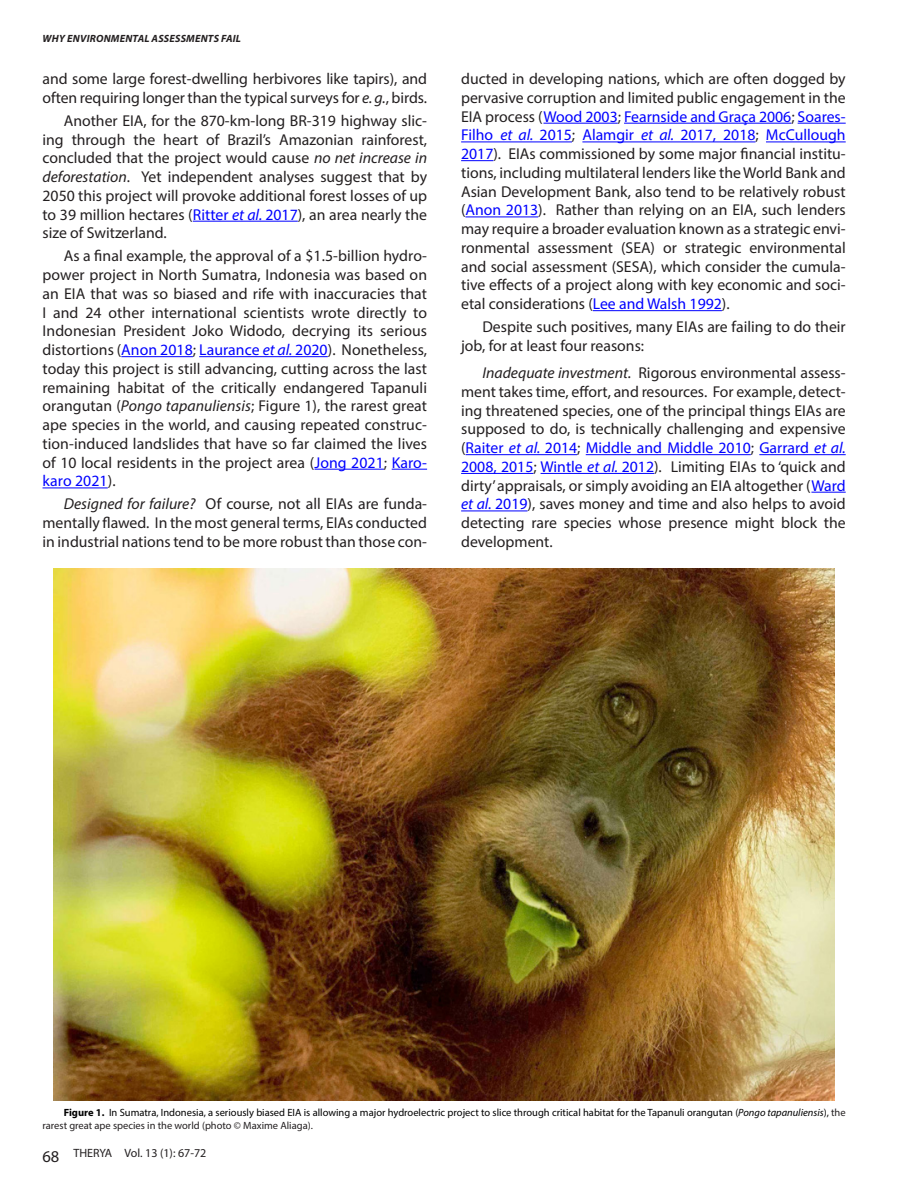
<style>
.page{position:relative;width:918px;height:1188px;background:#fff}
.page>*{position:absolute;margin:0;border:0;box-sizing:border-box;transform-origin:0 0}
.TextoGeneral{font:15.75px/18.8px "Myriad Pro";color:#231f20;text-align:justify}
.t1{font:12px "Myriad Pro";color:#231f20}
.Tex_Fig_yTab{font:10.5px/13.5px "Myriad Pro";color:#000}
.t2{font:italic 700 10.5px "Myriad Pro";letter-spacing:.02em;color:#231f20}
.s1{font-style:italic}
.s2{color:#00f}
.s3{font-style:italic;color:#00f}
.s4{font-weight:700}
.s5{color:#231f20}
.s6{font-size:16.5px}
</style>
<div class="page">
<hr style="left:193px;top:221px;width:105px;height:1px;background:#00f">
<hr style="left:121px;top:356px;width:72px;height:1px;background:#00f">
<hr style="left:199px;top:356px;width:129px;height:1px;background:#00f">
<hr style="left:315px;top:469px;width:69px;height:1px;background:#00f">
<hr style="left:392px;top:469px;width:35px;height:1px;background:#00f">
<hr style="left:43px;top:488px;width:65px;height:1px;background:#00f">
<hr style="left:543px;top:123px;width:75px;height:1px;background:#00f">
<hr style="left:624px;top:123px;width:167px;height:1px;background:#00f">
<hr style="left:798px;top:123px;width:48px;height:1px;background:#00f">
<hr style="left:461px;top:142px;width:111px;height:1px;background:#00f">
<hr style="left:582px;top:142px;width:174px;height:1px;background:#00f">
<hr style="left:766px;top:142px;width:80px;height:1px;background:#00f">
<hr style="left:461px;top:160px;width:32px;height:1px;background:#00f">
<hr style="left:465px;top:217px;width:73px;height:1px;background:#00f">
<hr style="left:593px;top:310px;width:129px;height:1px;background:#00f">
<hr style="left:466px;top:454px;width:111px;height:1px;background:#00f">
<hr style="left:586px;top:454px;width:165px;height:1px;background:#00f">
<hr style="left:759px;top:454px;width:87px;height:1px;background:#00f">
<hr style="left:461px;top:473px;width:72px;height:1px;background:#00f">
<hr style="left:541px;top:473px;width:113px;height:1px;background:#00f">
<hr style="left:811px;top:492px;width:35px;height:1px;background:#00f">
<hr style="left:461px;top:511px;width:67px;height:1px;background:#00f">
<img style="left:53px;top:569px;width:781px;height:531px">
<p class="t2" style="left:43px;top:31px;width:200px">WHY ENVIRONMENTAL ASSESSMENTS FAIL</p>
<p class="TextoGeneral" style="left:43px;top:69px;width:386px">and some large forest-dwelling herbivores like tapirs), and often requiring longer than the typical surveys for <span class="s1">e. g.</span>, birds.</p>
<p class="TextoGeneral" style="left:43px;top:111px;width:386px;text-indent:21px">Another EIA, for the 870-km-long BR-319 highway slic&shy;ing through the heart of Brazil’s Amazonian rainforest, concluded that the project would cause <span class="s1">no net increase in deforestation</span>. Yet independent analyses suggest that by 2050 this project will provoke additional forest losses of up to 39 million hectares (<span class="s2">Ritter</span> <span class="s3">et al.</span> <span class="s2">2017</span>), an area nearly the size of Switzerland.</p>
<p class="TextoGeneral" style="left:43px;top:246px;width:386px;text-indent:21px">As a final example, the approval of a $1.5-billion hydro&shy;power project in North Sumatra, Indonesia was based on an EIA that was so biased and rife with inaccuracies that I and 24 other international scientists wrote directly to Indonesian President Joko Widodo, decrying its serious distortions (<span class="s2">Anon 2018</span>; <span class="s2">Laurance</span> <span class="s3">et al.</span> <span class="s2">2020</span>). Nonetheless, today this project is still advancing, cutting across the last remaining habitat of the critically endangered Tapanuli orangutan (<span class="s1">Pongo tapanuliensis</span>; Figure 1), the rarest great ape species in the world, and causing repeated construc&shy;tion-induced landslides that have so far claimed the lives of 10 local residents in the project area (<span class="s2">Jong 2021</span>; <span class="s2">Karo&shy;karo 2021</span>).</p>
<p class="TextoGeneral" style="left:43px;top:494px;width:386px;text-indent:21px"><span class="s1">Designed for failure?</span> Of course, not all EIAs are funda&shy;mentally flawed. In the most general terms, EIAs conducted in industrial nations tend to be more robust than those con-</p>
<p class="TextoGeneral" style="left:461px;top:69px;width:386px">ducted in developing nations, which are often dogged by pervasive corruption and limited public engagement in the EIA process (<span class="s2">Wood 2003</span>; <span class="s2">Fearnside and Graça 2006</span>; <span class="s2">Soares-Filho</span> <span class="s3">et al.</span> <span class="s2">2015</span>; <span class="s2">Alamgir</span> <span class="s3">et al.</span> <span class="s2">2017, 2018</span>; <span class="s2">McCullough 2017</span>). EIAs commissioned by some major financial institu&shy;tions, including multilateral lenders like the World Bank and Asian Development Bank, also tend to be relatively robust (<span class="s2">Anon 2013</span>). Rather than relying on an EIA, such lenders may require a broader evaluation known as a strategic envi&shy;ronmental assessment (SEA) or strategic environmental and social assessment (SESA), which consider the cumula&shy;tive effects of a project along with key economic and soci&shy;etal considerations (<span class="s2">Lee and Walsh 1992</span>).</p>
<p class="TextoGeneral" style="left:461px;top:317px;width:386px;text-indent:21px">Despite such positives, many EIAs are failing to do their job, for at least four reasons:</p>
<p class="TextoGeneral" style="left:461px;top:363px;width:386px;text-indent:21px"><span class="s1">Inadequate investment.</span> Rigorous environmental assess&shy;ment takes time, effort, and resources. For example, detect&shy;ing threatened species, one of the principal things EIAs are supposed to do, is technically challenging and expensive (<span class="s2">Raiter</span> <span class="s3">et al.</span> <span class="s2">2014</span>; <span class="s2">Middle and Middle 2010</span>; <span class="s2">Garrard</span> <span class="s3">et al.<br></span><span class="s2">2008, 2015</span>; <span class="s2">Wintle</span> <span class="s3">et al.</span> <span class="s2">2012</span>). Limiting EIAs to ‘quick and dirty’ appraisals, or simply avoiding an EIA altogether (<span class="s2">Ward </span><span class="s3">et al.</span> <span class="s2">2019</span>), saves money and time and also helps to avoid detecting rare species whose presence might block the development.</p>
<p class="Tex_Fig_yTab" style="left:43px;top:1105px;width:805px;text-indent:21px"><span class="s4">Figure 1.</span> In Sumatra, Indonesia, a seriously biased EIA is allowing a major hydroelectric project to slice through critical habitat for the Tapanuli orangutan (<span class="s1">Pongo tapanuliensis</span>), <span class="s5">the rarest great ape species in the world (photo © Maxime Aliaga).</span></p>
<p class="t1" style="left:43px;top:1146px;width:165px"><span class="s6">68</span> THERYA Vol. 13 (1): 67-72</p>
</div>
